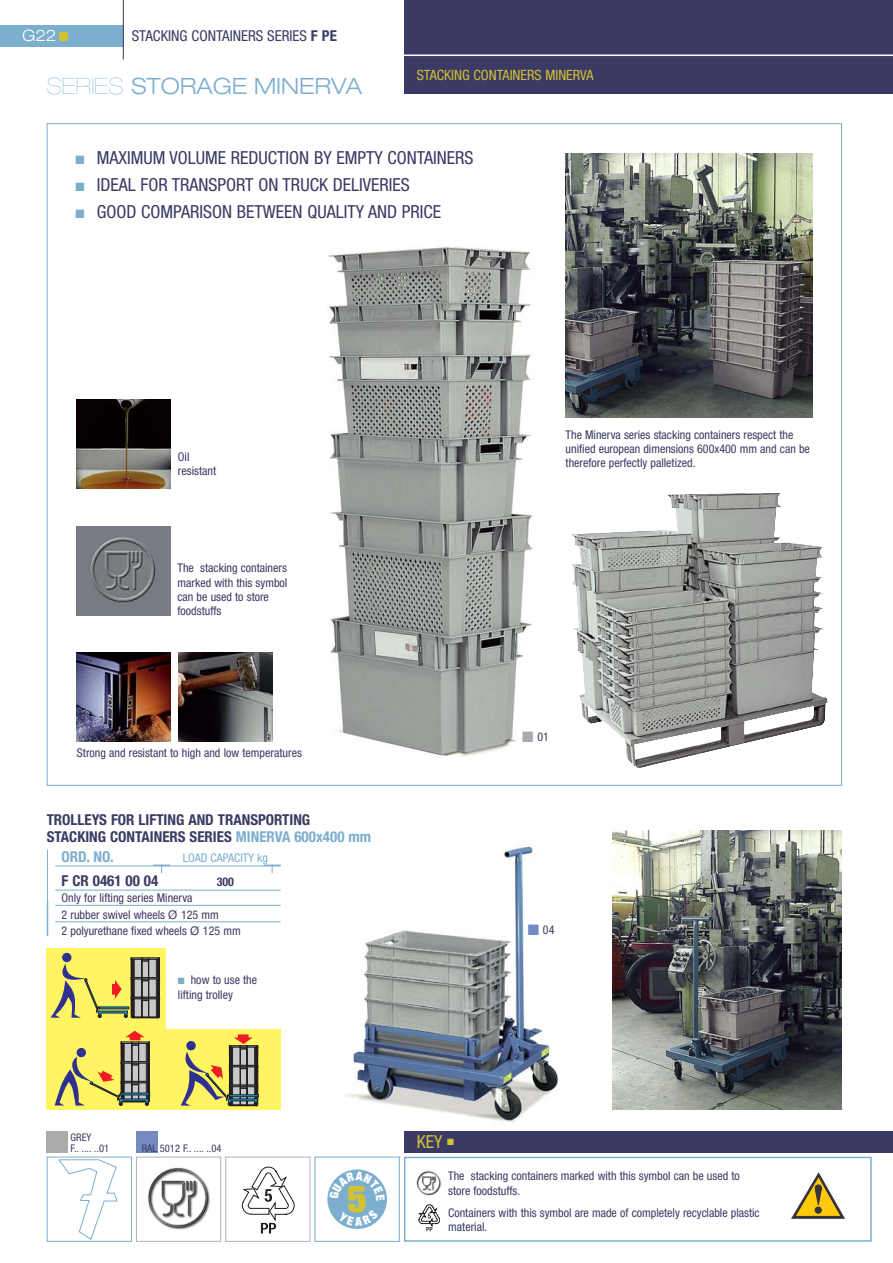
<style>
.page{position:relative;width:893px;height:1263px;background:#fff}
.page>*{position:absolute;margin:0;border:0;box-sizing:border-box;transform-origin:0 0}
.t1{font:900 condensed 37.5px "Helvetica Neue LT Std";color:#d2c036}
.t2{font:300 expanded 22.5px "Helvetica Neue LT Std";color:#7caece}
.t3{font:condensed 18px "Helvetica Neue LT Std";color:#3b3a64}
.t4{font:condensed 18px "Helvetica Neue LT Std";color:#d2c036}
.t5{font:300 expanded 15.75px "Helvetica Neue LT Std";color:#fff}
.t6{font:700 condensed 15px/17.2px "Helvetica Neue LT Std";color:#3b3a64}
.t7{font:condensed 15px "Helvetica Neue LT Std";color:#3b3a64}
.t8{font:700 condensed 15px "Helvetica Neue LT Std";color:#7caece}
.t9{font:condensed 14.25px "Helvetica Neue LT Std";color:#d2c036}
.t10{font:condensed 12px/14.2px "Helvetica Neue LT Std";color:#3b3a64}
.t11{font:condensed 12px "Helvetica Neue LT Std";color:#7caece}
.t12{font:700 condensed 12px "Helvetica Neue LT Std";color:#3b3a64}
.t13{font:condensed 10.5px/10.5px "Helvetica Neue LT Std";color:#3b3a64}
.s1{font-weight:700}
.s2{font-weight:200}
.s3{color:#7caece}
.s4{font-stretch:normal}
.s5{color:#aaaca9}
.s6{color:#748ac0}
</style>
<div class="page">
<img style="left:347px;top:846px;width:212px;height:276px">
<img style="left:328px;top:247px;width:205px;height:510px">
<div style="left:404px;top:1157px;width:468px;height:85px;border:2px solid #7caece"></div>
<div style="left:404px;top:0;width:489px;height:94px;background:#3b3a64"></div>
<hr style="left:404px;top:55px;width:489px;height:1px;background:#fff">
<div style="left:0;top:26px;width:123px;height:21px;background:#7caece"></div>
<div style="left:60px;top:32px;width:8px;height:9px;background:#d2c036"></div>
<hr style="left:123px;top:0;width:1px;height:60px;background:#3b3a64">
<div style="left:404px;top:1131px;width:489px;height:21px;background:#3b3a64"></div>
<div style="left:47px;top:1157px;width:85px;height:85px;border:1px solid #7caece"></div>
<svg style="left:58px;top:1159px;width:60px;height:81px"></svg>
<svg style="left:242px;top:1167px;width:53px;height:66px"></svg>
<div style="left:225px;top:1157px;width:85px;height:85px;border:1px solid #b3b3b3"></div>
<img style="left:148px;top:1167px;width:62px;height:63px">
<div style="left:136px;top:1157px;width:85px;height:85px;border:1px solid #b3b3b3"></div>
<div style="left:47px;top:1131px;width:21px;height:21px;background:#aaaca9"></div>
<svg style="left:47px;top:948px;width:234px;height:162px"></svg>
<div style="left:229px;top:1094px;width:30px;height:3px;border:1px solid #231f20"></div>
<img style="left:612px;top:830px;width:230px;height:280px">
<img style="left:570px;top:493px;width:258px;height:275px">
<img style="left:566px;top:153px;width:246px;height:264px">
<hr style="left:55px;top:866px;width:226px;height:1px;background:#7caece">
<hr style="left:55px;top:890px;width:226px;height:1px;background:#7caece">
<hr style="left:55px;top:905px;width:226px;height:1px;background:#7caece">
<hr style="left:55px;top:921px;width:226px;height:1px;background:#7caece">
<svg style="left:153px;top:864px;width:17px;height:9px"></svg>
<svg style="left:264px;top:864px;width:17px;height:9px"></svg>
<hr style="left:47px;top:850px;width:1px;height:58px;background:#7caece">
<hr style="left:47px;top:901px;width:1px;height:35px;background:#7caece">
<div style="left:136px;top:1131px;width:22px;height:21px;background:#748ac0"></div>
<svg style="left:791px;top:1172px;width:54px;height:47px"></svg>
<img style="left:416px;top:1171px;width:25px;height:25px">
<svg style="left:419px;top:1204px;width:21px;height:27px"></svg>
<img style="left:77px;top:399px;width:93px;height:90px">
<img style="left:77px;top:526px;width:93px;height:89px">
<img style="left:179px;top:652px;width:93px;height:90px">
<img style="left:77px;top:652px;width:93px;height:90px">
<div style="left:315px;top:1157px;width:85px;height:85px;border:1px solid #7caece"></div>
<div style="left:327px;top:1169px;width:60px;height:60px;background:#7caece;border-radius:50%"></div>
<svg style="left:329px;top:1172px;width:56px;height:18px"></svg>
<svg style="left:338px;top:1220px;width:40px;height:6px"></svg>
<p class="t5" style="left:22px;top:30px;width:36px">G22</p>
<p class="t7" style="left:132px;top:30px;width:207px">STACKING CONTAINERS SERIES <span class="s1">F PE</span></p>
<p class="t2" style="left:47px;top:78px;width:317px"><span class="s2">SERIES</span> STORAGE MINERVA</p>
<p class="t9" style="left:417px;top:70px;width:178px">STACKING CONTAINERS MINERVA</p>
<p class="t3" style="left:75px;top:151px;width:400px"><span class="s3">■</span> MAXIMUM VOLUME REDUCTION BY EMPTY CONTAINERS</p>
<p class="t3" style="left:75px;top:178px;width:336px"><span class="s3">■</span> IDEAL FOR TRANSPORT ON TRUCK DELIVERIES</p>
<p class="t3" style="left:75px;top:205px;width:367px"><span class="s3">■</span> GOOD COMPARISON BETWEEN QUALITY AND PRICE</p>
<p class="t10" style="left:178px;top:450px;width:40px">Oil resistant</p>
<p class="t10" style="left:177px;top:562px;width:111px">The stacking containers marked with this symbol can be used to store foodstuffs</p>
<p class="t10" style="left:77px;top:746px;width:226px">Strong and resistant to high and low temperatures</p>
<p class="t6" style="left:47px;top:812px;width:326px">TROLLEYS FOR LIFTING AND TRANSPORTING<br>STACKING CONTAINERS SERIES <span class="s3">MINERVA 600x400 mm</span></p>
<p class="t8" style="left:62px;top:851px;width:54px">ORD. NO.</p>
<p class="t11" style="left:183px;top:853px;width:87px">LOAD CAPACITY kg</p>
<p class="t6" style="left:62px;top:873px;width:98px">F CR 0461 00 04</p>
<p class="t12" style="left:217px;top:877px;width:19px">300</p>
<p class="t10" style="left:62px;top:891px;width:181px;line-height:16.5px">Only for lifting series Minerva<br>2 rubber swivel wheels <span class="s4">Ø</span> 125 mm<br>2 polyurethane fixed wheels <span class="s4">Ø</span> 125 mm</p>
<p class="t10" style="left:178px;top:974px;width:81px"><span class="s3">■</span> how to use the lifting trolley</p>
<p class="t10" style="left:566px;top:428px;width:246px">The Minerva series stacking containers respect the unified european dimensions 600x400 mm and can be therefore perfectly palletized.</p>
<p class="t10" style="left:522px;top:730px;width:28px"><span class="s5">■</span> 01</p>
<p class="t10" style="left:528px;top:923px;width:28px"><span class="s6">■</span> 04</p>
<p class="t13" style="left:71px;top:1133px;width:40px">GREY<br>F.. .... ..01</p>
<p class="t13" style="left:142px;top:1144px;width:81px">RAL 5012 F.. .... ..04</p>
<p class="t1" style="left:347px;top:1185px;width:21px">5</p>
<p class="t4" style="left:417px;top:1135px;width:39px">KEY ■</p>
<p class="t10" style="left:448px;top:1170px;width:293px">The stacking containers marked with this symbol can be used to store foodstuffs.</p>
<p class="t10" style="left:448px;top:1206px;width:313px">Containers with this symbol are made of completely recyclable plastic material.</p>
</div>
